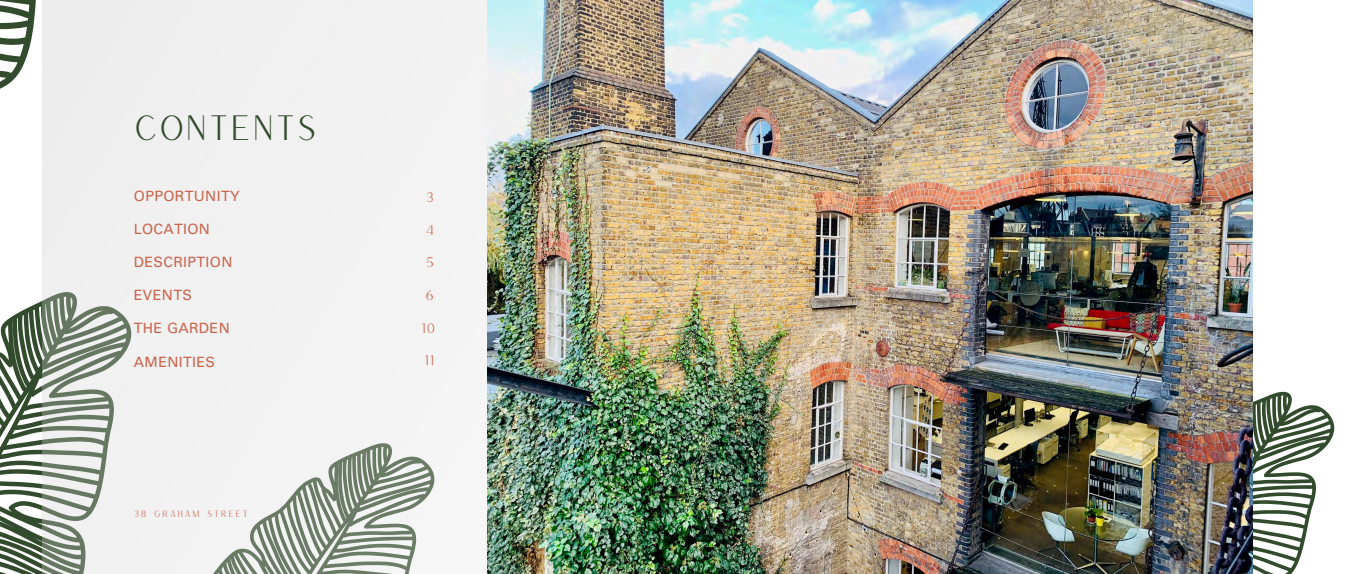
<style>
.page{position:relative;width:1371px;height:574px;background:#fff}
.page>*{position:absolute;margin:0;border:0;box-sizing:border-box;transform-origin:0 0}
.t1{font:34.35px "Versailles";letter-spacing:.01em;color:#324b2c}
.t2{font:14.25px "Univers LT Pro 55 Roman";letter-spacing:.025em;color:#cb644c}
.t3{font:13.5px "Versailles";color:#cb644c}
.t4{font:9px "Versailles";letter-spacing:.15em;color:#cb644c}
</style>
<div class="page">
<svg style="left:0;top:0;width:42px;height:574px"></svg>
<svg style="left:1252px;top:0;width:82px;height:574px"></svg>
<img style="left:42px;top:0;width:445px;height:574px">
<img style="left:487px;top:0;width:765px;height:574px">
<p class="t1" style="left:134px;top:105px;width:185px">CONTENTS</p>
<h1 class="t2" style="left:134px;top:190px;width:107px">OPPORTUNITY</h1>
<h1 class="t2" style="left:134px;top:223px;width:78px">LOCATION</h1>
<h1 class="t2" style="left:134px;top:257px;width:100px">DESCRIPTION</h1>
<h1 class="t2" style="left:134px;top:290px;width:59px">EVENTS</h1>
<h1 class="t2" style="left:134px;top:323px;width:97px">THE GARDEN</h1>
<h1 class="t2" style="left:134px;top:356px;width:83px">AMENITIES</h1>
<h3 class="t4" style="left:134px;top:507px;width:116px">38 GRAHAM STREET</h3>
<h2 class="t3" style="left:426px;top:188px;width:10px">3</h2>
<h2 class="t3" style="left:425px;top:221px;width:11px">4</h2>
<h2 class="t3" style="left:425px;top:254px;width:10px">5</h2>
<h2 class="t3" style="left:425px;top:286px;width:11px">6</h2>
<h2 class="t3" style="left:421px;top:319px;width:15px">10</h2>
<h2 class="t3" style="left:424px;top:351px;width:12px">11</h2>
</div>
